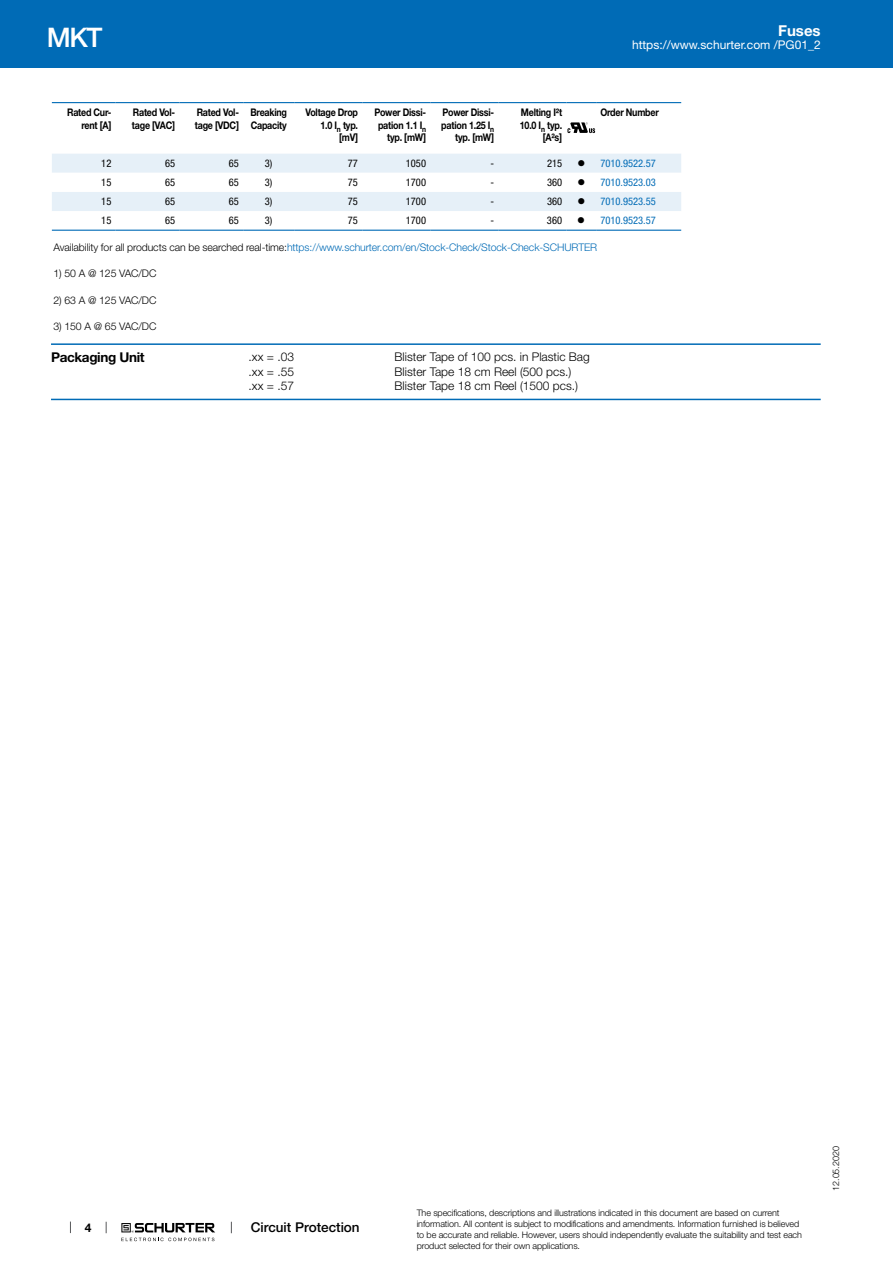
<style>
.page{position:relative;width:893px;height:1263px;background:#fff}
.page>*{position:absolute;margin:0;border:0;box-sizing:border-box;transform-origin:0 0}
.t1{font:500 27px "Helvetica Neue LT";color:#fff}
.t2{font:700 15px "Helvetica Neue LT";color:#fff}
.t3{font:500 13.5px "Helvetica Neue LT";color:#000}
.t4{font:700 13.5px "Helvetica Neue LT";letter-spacing:-.025em;color:#000}
.t5{font:300 12px "Helvetica Neue LT";color:#000}
.t6{font:12px "Helvetica Neue LT";color:#fff}
.t7{font:700 12px "Helvetica Neue LT";color:#000}
.t8{font:700 10.5px/12.6px "Helvetica Neue LT";letter-spacing:-.025em;color:#000;text-align:right;scale:.85 1}
.t9{font:300 10.5px "Helvetica Neue LT";letter-spacing:-.01em;color:#006bb6}
.t10{font:condensed 10.5px "Helvetica Neue LT";color:#000}
.t11{font:condensed 10.5px "Helvetica Neue LT";color:#006bb6}
.t12{font:300 10.5px "Helvetica Neue LT";letter-spacing:-.01em;color:#000}
.t13{font:300 9px/10.8px "Helvetica Neue LT";letter-spacing:-.01em;color:#000}
.s1{color:#000}
</style>
<div class="page">
<svg style="left:70px;top:1221px;width:1px;height:12px"></svg>
<svg style="left:121px;top:1223px;width:94px;height:18px"></svg>
<div style="left:0;top:0;width:893px;height:68px;background:#006bb6"></div>
<svg style="left:52px;top:229px;width:629px;height:1px"></svg>
<hr style="left:52px;top:102px;width:64px;height:1px;background:#006bb6">
<hr style="left:116px;top:102px;width:63px;height:1px;background:#006bb6">
<hr style="left:179px;top:102px;width:64px;height:1px;background:#006bb6">
<hr style="left:243px;top:102px;width:51px;height:1px;background:#006bb6">
<hr style="left:294px;top:102px;width:68px;height:1px;background:#006bb6">
<hr style="left:362px;top:102px;width:68px;height:1px;background:#006bb6">
<hr style="left:430px;top:102px;width:68px;height:1px;background:#006bb6">
<hr style="left:498px;top:102px;width:68px;height:1px;background:#006bb6">
<hr style="left:566px;top:102px;width:30px;height:1px;background:#006bb6">
<hr style="left:596px;top:102px;width:85px;height:1px;background:#006bb6">
<hr style="left:52px;top:230px;width:64px;height:1px;background:#006bb6">
<hr style="left:116px;top:230px;width:63px;height:1px;background:#006bb6">
<hr style="left:179px;top:230px;width:64px;height:1px;background:#006bb6">
<hr style="left:243px;top:230px;width:51px;height:1px;background:#006bb6">
<hr style="left:294px;top:230px;width:68px;height:1px;background:#006bb6">
<hr style="left:362px;top:230px;width:68px;height:1px;background:#006bb6">
<hr style="left:430px;top:230px;width:68px;height:1px;background:#006bb6">
<hr style="left:498px;top:230px;width:68px;height:1px;background:#006bb6">
<hr style="left:566px;top:230px;width:30px;height:1px;background:#006bb6">
<hr style="left:596px;top:230px;width:85px;height:1px;background:#006bb6">
<svg style="left:52px;top:103px;width:629px;height:108px"></svg>
<hr style="left:51px;top:343px;width:770px;height:2px;background:#006bb6">
<hr style="left:51px;top:399px;width:770px;height:1px;background:#006bb6">
<h1 class="t1" style="left:47px;top:21px;width:57px">MKT</h1>
<h2 class="t2" style="left:778px;top:21px;width:44px">Fuses</h2>
<h3 class="t6" style="left:632px;top:38px;width:190px">https://www.schurter.com /PG01_2</h3>
<p class="t8" style="left:67px;top:106px;width:54px">Rated Cur&shy;rent [A]</p>
<p class="t8" style="left:132px;top:106px;width:52px;text-align:left">Rated Vol&shy;tage [VAC]</p>
<p class="t8" style="left:195px;top:106px;width:53px;text-align:left">Rated Vol&shy;tage [VDC]</p>
<p class="t8" style="left:251px;top:106px;width:44px;text-align:left">Breaking<br>Capacity</p>
<p class="t8" style="left:305px;top:106px;width:63px">Voltage Drop<br>1.0 I<sub>n</sub> typ. [mV]</p>
<p class="t8" style="left:374px;top:106px;width:62px">Power Dissi&shy;pation 1.1 I<sub>n </sub>typ. [mW]</p>
<p class="t8" style="left:441px;top:106px;width:64px">Power Dissi&shy;pation 1.25 I<sub>n </sub>typ. [mW]</p>
<p class="t8" style="left:520px;top:106px;width:51px">Melting I²t<br>10.0 I<sub>n</sub> typ. [A²s]</p>
<p class="t8" style="left:600px;top:106px;width:70px">Order Number</p>
<p class="t10" style="left:101px;top:157px;width:12px">12</p>
<p class="t10" style="left:165px;top:157px;width:12px">65</p>
<p class="t10" style="left:229px;top:157px;width:12px">65</p>
<p class="t10" style="left:265px;top:157px;width:9px">3)</p>
<p class="t10" style="left:348px;top:157px;width:12px">77</p>
<p class="t10" style="left:406px;top:157px;width:22px">1050</p>
<p class="t10" style="left:490px;top:157px;width:5px">-</p>
<p class="t10" style="left:547px;top:157px;width:17px">215</p>
<p class="t11" style="left:577px;top:157px;width:80px"><span class="s1">●</span> 7010.9522.57</p>
<p class="t10" style="left:101px;top:176px;width:12px">15</p>
<p class="t10" style="left:165px;top:176px;width:12px">65</p>
<p class="t10" style="left:229px;top:176px;width:12px">65</p>
<p class="t10" style="left:265px;top:176px;width:9px">3)</p>
<p class="t10" style="left:348px;top:176px;width:12px">75</p>
<p class="t10" style="left:406px;top:176px;width:22px">1700</p>
<p class="t10" style="left:490px;top:176px;width:5px">-</p>
<p class="t10" style="left:547px;top:176px;width:17px">360</p>
<p class="t11" style="left:577px;top:176px;width:80px"><span class="s1">●</span> 7010.9523.03</p>
<p class="t10" style="left:101px;top:195px;width:12px">15</p>
<p class="t10" style="left:165px;top:195px;width:12px">65</p>
<p class="t10" style="left:229px;top:195px;width:12px">65</p>
<p class="t10" style="left:265px;top:195px;width:9px">3)</p>
<p class="t10" style="left:348px;top:195px;width:12px">75</p>
<p class="t10" style="left:406px;top:195px;width:22px">1700</p>
<p class="t10" style="left:490px;top:195px;width:5px">-</p>
<p class="t10" style="left:547px;top:195px;width:17px">360</p>
<p class="t11" style="left:577px;top:195px;width:80px"><span class="s1">●</span> 7010.9523.55</p>
<p class="t10" style="left:101px;top:215px;width:12px">15</p>
<p class="t10" style="left:165px;top:215px;width:12px">65</p>
<p class="t10" style="left:229px;top:215px;width:12px">65</p>
<p class="t10" style="left:265px;top:215px;width:9px">3)</p>
<p class="t10" style="left:348px;top:215px;width:12px">75</p>
<p class="t10" style="left:406px;top:215px;width:22px">1700</p>
<p class="t10" style="left:490px;top:215px;width:5px">-</p>
<p class="t10" style="left:547px;top:215px;width:17px">360</p>
<p class="t11" style="left:577px;top:215px;width:80px"><span class="s1">●</span> 7010.9523.57</p>
<p class="t9" style="left:54px;top:241px;width:545px"><span class="s1">Availability for all products can be searched real-time:</span>https://www.schurter.com/en/Stock-Check/Stock-Check-SCHURTER</p>
<p class="t12" style="left:54px;top:267px;width:104px">1) 50 A @ 125 VAC/DC</p>
<p class="t12" style="left:54px;top:293px;width:104px">2) 63 A @ 125 VAC/DC</p>
<p class="t12" style="left:54px;top:319px;width:104px">3) 150 A @ 65 VAC/DC</p>
<h3 class="t4" style="left:51px;top:349px;width:95px">Packaging Unit</h3>
<h3 class="t5" style="left:249px;top:350px;width:47px">.xx = .03</h3>
<h3 class="t5" style="left:395px;top:350px;width:197px">Blister Tape of 100 pcs. in Plastic Bag</h3>
<h3 class="t5" style="left:249px;top:364px;width:47px">.xx = .55</h3>
<h3 class="t5" style="left:395px;top:364px;width:178px">Blister Tape 18 cm Reel (500 pcs.)</h3>
<h3 class="t5" style="left:249px;top:379px;width:47px">.xx = .57</h3>
<h3 class="t5" style="left:395px;top:379px;width:185px">Blister Tape 18 cm Reel (1500 pcs.)</h3>
<h3 class="t7" style="left:85px;top:1220px;width:8px">4</h3>
<h3 class="t3" style="left:251px;top:1219px;width:110px">Circuit Protection</h3>
<p class="t13" style="left:417px;top:1207px;width:387px">The specifications, descriptions and illustrations indicated in this document are based on current information. All content is subject to modifications and amendments. Information furnished is believed to be accurate and reliable. However, users should independently evaluate the suitability and test each product selected for their own applications.</p>
<p class="t13" style="left:830px;top:1191px;width:46px;rotate:-90deg">12.05.2020</p>
</div>
